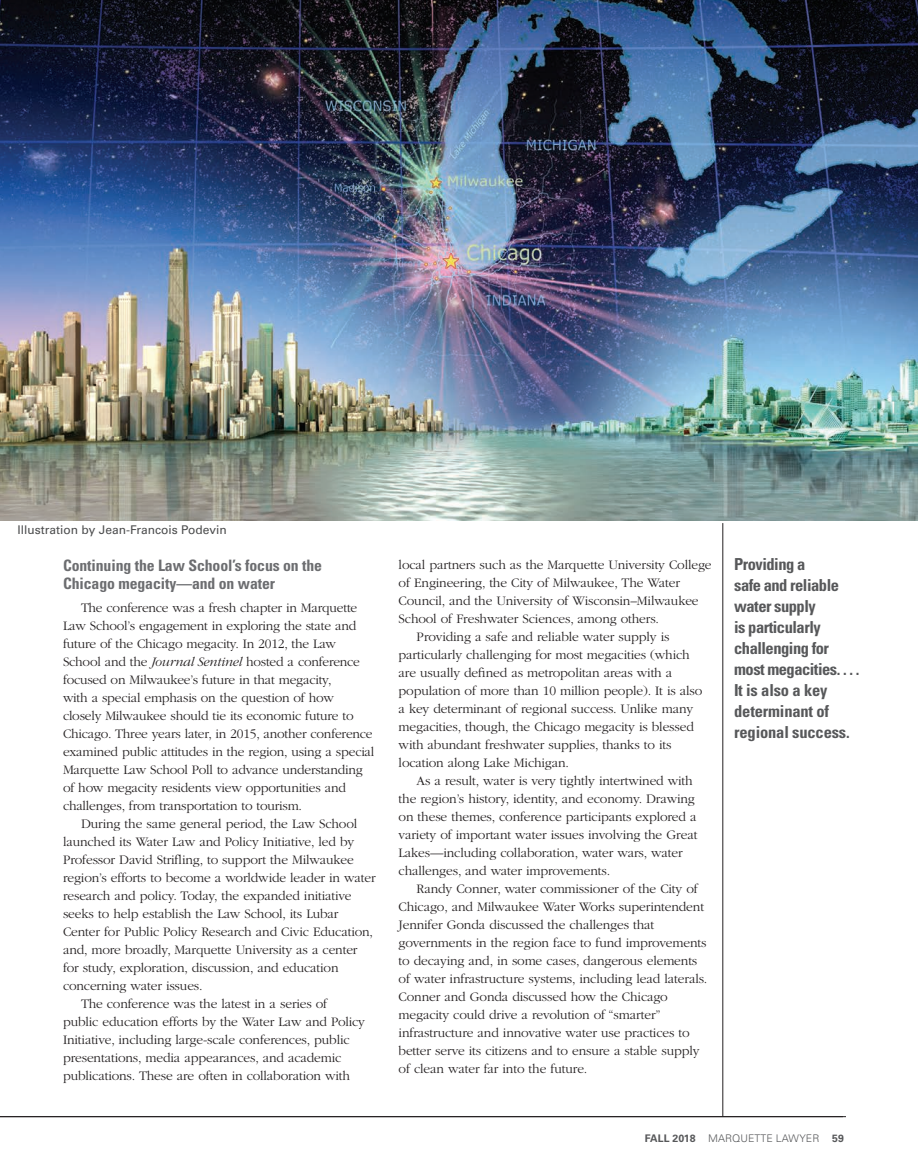
<style>
.page{position:relative;width:918px;height:1175px;background:#fff}
.page>*{position:absolute;margin:0;border:0;box-sizing:border-box;transform-origin:0 0}
.Quote_small{font:700 condensed 16.5px/21px "Univers LT Std";letter-spacing:-.03em;color:#57585a}
.Subhead_2_grey{font:700 condensed 15.75px/18px "Univers LT Std";letter-spacing:-.005em;color:#6c6d70}
.Text_Garamond_light{font:300 13.5px/18px "ITC Garamond Std";letter-spacing:-.01em;color:#231f20}
.t1{font:12px "Univers LT Std";color:#4b4c4d}
.t2{font:300 10.5px "Univers LT Std";letter-spacing:.01em;color:#57585a}
.s1{font-style:italic}
.s2{font-weight:700}
</style>
<div class="page">
<hr style="left:9px;top:1116px;width:837px;height:1px;background:#231f20">
<hr style="left:0;top:1116px;width:843px;height:1px;background:#231f20">
<hr style="left:723px;top:523px;width:1px;height:593px;background:#231f20">
<img style="left:0;top:0;width:918px;height:521px">
<p class="t1" style="left:18px;top:522px;width:211px">Illustration by Jean-Francois Podevin</p>
<p class="Subhead_2_grey" style="left:63px;top:556px;width:261px">Continuing the Law School’s focus on the<br>Chicago megacity—and on water</p>
<p class="Text_Garamond_light" style="left:63px;top:598px;width:313px;text-indent:18px">The conference was a fresh chapter in Marquette Law School’s engagement in exploring the state and future of the Chicago megacity. In 2012, the Law School and the <span class="s1">Journal Sentinel</span> hosted a conference focused on Milwaukee’s future in that megacity,<br>with a special emphasis on the question of how closely Milwaukee should tie its economic future to Chicago. Three years later, in 2015, another conference examined public attitudes in the region, using a special Marquette Law School Poll to advance understanding of how megacity residents view opportunities and challenges, from transportation to tourism.</p>
<p class="Text_Garamond_light" style="left:63px;top:814px;width:314px;text-indent:18px">During the same general period, the Law School launched its Water Law and Policy Initiative, led by Professor David Strifling, to support the Milwaukee region’s efforts to become a worldwide leader in water research and policy. Today, the expanded initiative seeks to help establish the Law School, its Lubar Center for Public Policy Research and Civic Education, and, more broadly, Marquette University as a center for study, exploration, discussion, and education concerning water issues.</p>
<p class="Text_Garamond_light" style="left:63px;top:994px;width:304px;text-indent:18px">The conference was the latest in a series of public education efforts by the Water Law and Policy Initiative, including large-scale conferences, public presentations, media appearances, and academic publications. These are often in collaboration with</p>
<p class="Text_Garamond_light" style="left:399px;top:556px;width:315px">local partners such as the Marquette University College of Engineering, the City of Milwaukee, The Water Council, and the University of Wisconsin–Milwaukee School of Freshwater Sciences, among others.</p>
<p class="Text_Garamond_light" style="left:399px;top:628px;width:305px;text-indent:18px">Providing a safe and reliable water supply is particularly challenging for most megacities (which are usually defined as metropolitan areas with a population of more than 10 million people). It is also a key determinant of regional success. Unlike many megacities, though, the Chicago megacity is blessed with abundant freshwater supplies, thanks to its location along Lake Michigan.</p>
<p class="Text_Garamond_light" style="left:399px;top:772px;width:300px;text-indent:18px">As a result, water is very tightly intertwined with the region’s history, identity, and economy. Drawing on these themes, conference participants explored a variety of important water issues involving the Great Lakes—including collaboration, water wars, water challenges, and water improvements.</p>
<p class="Text_Garamond_light" style="left:399px;top:880px;width:310px;text-indent:18px">Randy Conner, water commissioner of the City of Chicago, and Milwaukee Water Works superintendent Jennifer Gonda discussed the challenges that governments in the region face to fund improvements to decaying and, in some cases, dangerous elements of water infrastructure systems, including lead laterals.<br>Conner and Gonda discussed how the Chicago megacity could drive a revolution of “smarter” infrastructure and innovative water use practices to better serve its citizens and to ensure a stable supply of clean water far into the future.</p>
<p class="Quote_small" style="left:734px;top:554px;width:127px">Providing a<br>safe and reliable water supply<br>is particularly challenging for most megacities. . . .<br>It is also a key determinant of regional success.</p>
<p class="t2" style="left:645px;top:1132px;width:201px"><span class="s2">FALL 2018</span> MARQUETTE LAWYER <span class="s2">59</span></p>
</div>
